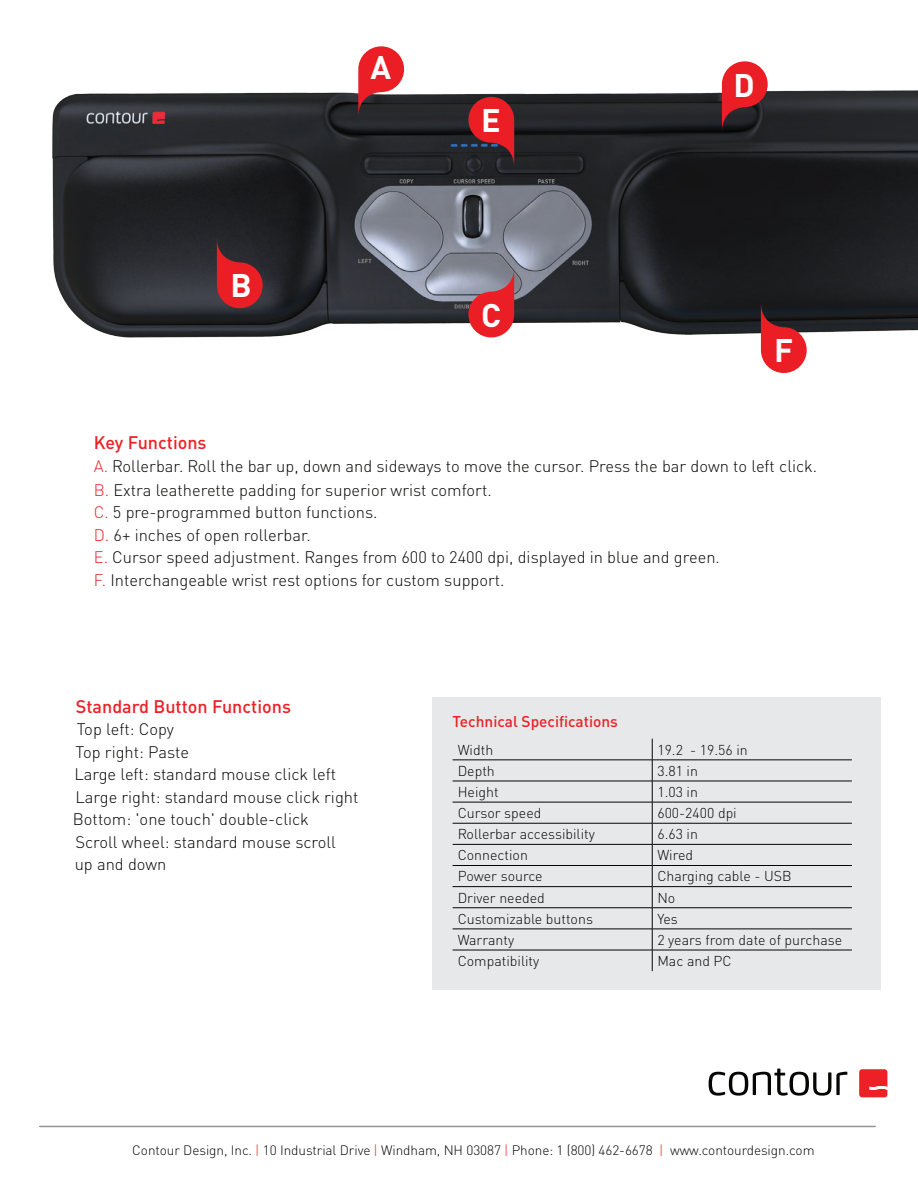
<style>
.page{position:relative;width:918px;height:1188px;background:#fff}
.page>*{position:absolute;margin:0;border:0;box-sizing:border-box;transform-origin:0 0}
.t1{font:700 32.25px "DINOT";color:#fefefe}
.t2{font:500 18px "DINOT";color:#ed2026}
.t3{font:300 16.5px/22.5px "DINOT";color:#050504}
.t4{font:500 15.45px "DINOT";color:#ed2026}
.t5{font:300 14.1px "DINOT";color:#050504}
.t6{font:300 13.5px "DINOT";letter-spacing:-.005em;color:#050504}
.s1{color:#ed2026}
.s2{color:#d3232b}
.s3{color:#050604}
.s4{color:#ee1f24}
</style>
<div class="page">
<img style="left:52px;top:68px;width:866px;height:283px">
<hr style="left:40px;top:1126px;width:835px;height:1px;background:#969393">
<svg style="left:709px;top:1069px;width:138px;height:27px"></svg>
<svg style="left:859px;top:1069px;width:28px;height:28px"></svg>
<svg style="left:358px;top:46px;width:46px;height:71px"></svg>
<svg style="left:722px;top:61px;width:46px;height:71px"></svg>
<svg style="left:468px;top:97px;width:46px;height:71px"></svg>
<svg style="left:761px;top:302px;width:46px;height:71px"></svg>
<svg style="left:468px;top:266px;width:46px;height:71px"></svg>
<svg style="left:217px;top:237px;width:46px;height:71px"></svg>
<div style="left:432px;top:697px;width:448px;height:293px;background:#e7e8e9"></div>
<hr style="left:453px;top:760px;width:199px;height:1px;background:#050504">
<hr style="left:652px;top:760px;width:200px;height:1px;background:#050504">
<hr style="left:453px;top:781px;width:199px;height:1px;background:#050504">
<hr style="left:652px;top:781px;width:200px;height:1px;background:#050504">
<hr style="left:453px;top:802px;width:199px;height:1px;background:#050504">
<hr style="left:652px;top:802px;width:200px;height:1px;background:#050504">
<hr style="left:453px;top:823px;width:199px;height:1px;background:#050504">
<hr style="left:652px;top:823px;width:200px;height:1px;background:#050504">
<hr style="left:453px;top:844px;width:199px;height:1px;background:#050504">
<hr style="left:652px;top:844px;width:200px;height:1px;background:#050504">
<hr style="left:453px;top:865px;width:199px;height:1px;background:#050504">
<hr style="left:652px;top:865px;width:200px;height:1px;background:#050504">
<hr style="left:453px;top:886px;width:199px;height:1px;background:#050504">
<hr style="left:652px;top:886px;width:200px;height:1px;background:#050504">
<hr style="left:453px;top:908px;width:199px;height:1px;background:#050504">
<hr style="left:652px;top:908px;width:200px;height:1px;background:#050504">
<hr style="left:453px;top:929px;width:199px;height:1px;background:#050504">
<hr style="left:652px;top:929px;width:200px;height:1px;background:#050504">
<hr style="left:453px;top:950px;width:199px;height:1px;background:#050504">
<hr style="left:652px;top:950px;width:200px;height:1px;background:#050504">
<svg style="left:652px;top:739px;width:1px;height:232px"></svg>
<h1 class="t1" style="left:230px;top:265px;width:23px">B</h1>
<h1 class="t1" style="left:371px;top:46px;width:22px">A</h1>
<h1 class="t1" style="left:481px;top:100px;width:21px">E</h1>
<h1 class="t1" style="left:481px;top:295px;width:22px">C</h1>
<h1 class="t1" style="left:734px;top:64px;width:23px">D</h1>
<h1 class="t1" style="left:774px;top:329px;width:21px">F</h1>
<p class="t2" style="left:94px;top:431px;width:114px">Key Functions</p>
<p class="t3" style="left:94px;top:454px;width:725px;line-height:24px"><span class="s1">A.</span> Rollerbar. Roll the bar up, down and sideways to move the cursor. Press the bar down to left click.<br><span class="s1">B.</span> Extra leatherette padding for superior wrist comfort.</p>
<p class="t3" style="left:94px;top:501px;width:628px"><span class="s1">C.</span> 5 pre-programmed button functions.<br><span class="s1">D.</span> 6+ inches of open rollerbar.<br><span class="s1">E.</span> Cursor speed adjustment. Ranges from 600 to 2400 dpi, displayed in blue and green.<br><span class="s2">F.</span> Interchangeable wrist rest options for custom support.</p>
<p class="t2" style="left:76px;top:695px;width:217px">Standard Button Functions</p>
<p class="t3" style="left:73px;top:718px;width:287px">Top left: Copy<br>Top right: Paste<br>Large left: standard mouse click left<br>Large right: standard mouse click right<br>Bottom: 'one touch' double-click<br>Scroll wheel: standard mouse scroll<br>up and down</p>
<p class="t4" style="left:453px;top:711px;width:167px">Technical Specifications</p>
<p class="t5" style="left:458px;top:741px;width:37px">Width</p>
<p class="t5" style="left:657px;top:741px;width:92px">19.2 - 19.56 in</p>
<p class="t5" style="left:458px;top:762px;width:39px">Depth</p>
<p class="t5" style="left:657px;top:762px;width:42px">3.81 in</p>
<p class="t5" style="left:458px;top:783px;width:42px">Height</p>
<p class="t5" style="left:657px;top:783px;width:42px">1.03 in</p>
<p class="t5" style="left:458px;top:804px;width:85px">Cursor speed</p>
<p class="t5" style="left:657px;top:804px;width:81px">600-2400 dpi</p>
<p class="t5" style="left:458px;top:825px;width:139px">Rollerbar accessibility</p>
<p class="t5" style="left:657px;top:825px;width:42px">6.63 in</p>
<p class="t5" style="left:458px;top:847px;width:72px">Connection</p>
<p class="t5" style="left:657px;top:847px;width:37px">Wired</p>
<p class="t5" style="left:458px;top:868px;width:86px">Power source</p>
<p class="t5" style="left:657px;top:868px;width:136px">Charging cable - USB</p>
<p class="t5" style="left:458px;top:889px;width:89px">Driver needed</p>
<p class="t5" style="left:657px;top:889px;width:19px">No</p>
<p class="t5" style="left:458px;top:910px;width:137px">Customizable buttons</p>
<p class="t5" style="left:657px;top:910px;width:22px">Yes</p>
<p class="t5" style="left:458px;top:931px;width:58px">Warranty</p>
<p class="t5" style="left:657px;top:931px;width:186px">2 years from date of purchase</p>
<p class="t5" style="left:458px;top:952px;width:83px">Compatibility</p>
<p class="t5" style="left:657px;top:952px;width:76px">Mac and PC</p>
<p class="t6" style="left:132px;top:1142px;width:684px"><span class="s3">Contour Design, Inc.</span> <span class="s4">|</span> <span class="s3">10 Industrial Drive</span> <span class="s4">|</span> Windham, NH 03087 <span class="s4">|</span> Phone: 1 (800) 462-6678 <span class="s4">|</span> www.contourdesign.com</p>
</div>
